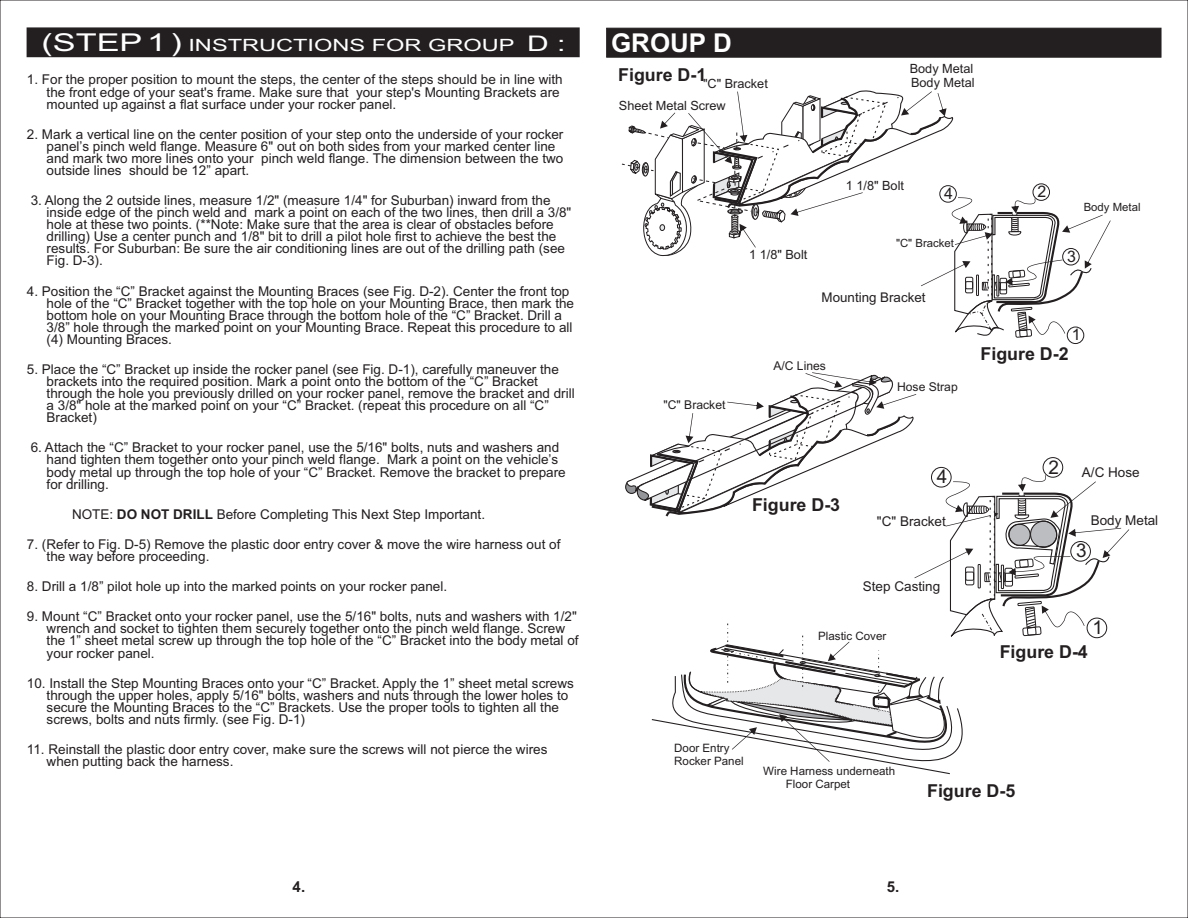
<style>
.page{position:relative;width:1188px;height:918px;background:#fff}
.page>*{position:absolute;margin:0;border:0;box-sizing:border-box;transform-origin:0 0}
.t1{font:700 25.95px "Arial";color:#fff}
.t2{font:18.9px "Arial";color:#231f20}
.t3{font:700 17.85px "Arial";color:#231f20}
.t4{font:16.95px "Arial";color:#fff;scale:1.39 1}
.t5{font:15.9px "Arial";color:#231f20}
.t6{font:700 15px "Arial";color:#231f20}
.t7{font:13.5px/12px "Arial";color:#231f20}
.t8{font:13.35px "Arial";color:#231f20}
.t9{font:12.75px "Arial";color:#231f20}
.t10{font:12.15px "Arial";color:#231f20}
.t11{font:11.55px/12.9px "Arial";color:#231f20}
.t12{font:11.4px "Arial";color:#231f20}
.s1{font-size:24.6px}
.s2{font-size:21.6px}
.s3{font-weight:700}
</style>
<div class="page">
<div style="left:26px;top:27px;width:554px;height:31px;background:#231f20"></div>
<div style="left:606px;top:28px;width:555px;height:30px;background:#231f20"></div>
<svg style="left:621px;top:90px;width:508px;height:685px"></svg>
<p class="t4" style="left:41px;top:38px;width:379px"><span class="s1">(STEP1)</span> INSTRUCTIONS FOR GROUP <span class="s2">D :</span></p>
<p class="t7" style="left:47px;top:75px;width:518px;text-indent:-20px">1. For the proper position to mount the steps, the center of the steps should be in line with the front edge of your seat's frame. Make sure that your step's Mounting Brackets are mounted up against a flat surface under your rocker panel.</p>
<p class="t7" style="left:47px;top:129px;width:518px;text-indent:-20px">2. Mark a vertical line on the center position of your step onto the underside of your rocker panel’s pinch weld flange. Measure 6" out on both sides from your marked center line and mark two more lines onto your pinch weld flange. The dimension between the two outside lines should be 12” apart.</p>
<p class="t7" style="left:47px;top:196px;width:526px;text-indent:-16px">3. Along the 2 outside lines, measure 1/2" (measure 1/4" for Suburban) inward from the inside edge of the pinch weld and mark a point on each of the two lines, then drill a 3/8" hole at these two points. (**Note: Make sure that the area is clear of obstacles before drilling) Use a center punch and 1/8" bit to drill a pilot hole first to achieve the best the results. For Suburban: Be sure the air conditioning lines are out of the drilling path (see Fig. D-3).</p>
<p class="t7" style="left:47px;top:286px;width:529px;text-indent:-20px">4. Position the “C” Bracket against the Mounting Braces (see Fig. D-2). Center the front top hole of the “C” Bracket together with the top hole on your Mounting Brace, then mark the bottom hole on your Mounting Brace through the bottom hole of the “C” Bracket. Drill a 3/8” hole through the marked point on your Mounting Brace. Repeat this procedure to all (4) Mounting Braces.</p>
<p class="t7" style="left:47px;top:365px;width:530px;text-indent:-20px">5. Place the “C” Bracket up inside the rocker panel (see Fig. D-1), carefully maneuver the brackets into the required position. Mark a point onto the bottom of the “C” Bracket through the hole you previously drilled on your rocker panel, remove the bracket and drill a 3/8" hole at the marked point on your “C” Bracket. (repeat this procedure on all “C” Bracket)</p>
<p class="t7" style="left:47px;top:443px;width:521px;text-indent:-16px">6. Attach the “C” Bracket to your rocker panel, use the 5/16" bolts, nuts and washers and hand tighten them together onto your pinch weld flange. Mark a point on the vehicle’s body metal up through the top hole of your “C” Bracket. Remove the bracket to prepare for drilling.</p>
<p class="t7" style="left:72px;top:509px;width:415px">NOTE: <span class="s3">DO NOT DRILL</span> Before Completing This Next Step Important.</p>
<p class="t7" style="left:47px;top:539px;width:515px;text-indent:-20px">7. (Refer to Fig. D-5) Remove the plastic door entry cover &amp; move the wire harness out of the way before proceeding.</p>
<p class="t7" style="left:27px;top:582px;width:422px">8. Drill a 1/8” pilot hole up into the marked points on your rocker panel.</p>
<p class="t7" style="left:47px;top:612px;width:534px;text-indent:-20px">9. Mount “C” Bracket onto your rocker panel, use the 5/16" bolts, nuts and washers with 1/2" wrench and socket to tighten them securely together onto the pinch weld flange. Screw the 1” sheet metal screw up through the top hole of the “C” Bracket into the body metal of your rocker panel.</p>
<p class="t7" style="left:47px;top:678px;width:529px;text-indent:-20px">10. Install the Step Mounting Braces onto your “C” Bracket. Apply the 1” sheet metal screws through the upper holes, apply 5/16" bolts, washers and nuts through the lower holes to secure the Mounting Braces to the “C” Brackets. Use the proper tools to tighten all the screws, bolts and nuts firmly. (see Fig. D-1)</p>
<p class="t7" style="left:47px;top:745px;width:502px;text-indent:-20px">11. Reinstall the plastic door entry cover, make sure the screws will not pierce the wires when putting back the harness.</p>
<h1 class="t1" style="left:611px;top:33px;width:122px">GROUP D</h1>
<h3 class="t3" style="left:618px;top:68px;width:90px">Figure D-1</h3>
<p class="t9" style="left:910px;top:64px;width:65px">Body Metal</p>
<p class="t9" style="left:703px;top:78px;width:66px">"C" Bracket</p>
<p class="t9" style="left:911px;top:78px;width:65px">Body Metal</p>
<p class="t9" style="left:619px;top:100px;width:108px">Sheet Metal Screw</p>
<p class="t10" style="left:664px;top:400px;width:63px">"C" Bracket</p>
<p class="t9" style="left:846px;top:180px;width:60px">1 1/8" Bolt</p>
<p class="t5" style="left:944px;top:188px;width:10px">4</p>
<p class="t5" style="left:1037px;top:186px;width:10px">2</p>
<p class="t9" style="left:749px;top:250px;width:60px">1 1/8" Bolt</p>
<p class="t12" style="left:896px;top:239px;width:59px">"C" Bracket</p>
<p class="t8" style="left:822px;top:292px;width:105px">Mounting Bracket</p>
<p class="t12" style="left:1084px;top:202px;width:58px">Body Metal</p>
<p class="t5" style="left:1067px;top:250px;width:10px">3</p>
<p class="t5" style="left:1072px;top:329px;width:10px">1</p>
<p class="t10" style="left:773px;top:361px;width:54px">A/C Lines</p>
<p class="t10" style="left:897px;top:383px;width:62px">Hose Strap</p>
<h3 class="t3" style="left:981px;top:347px;width:90px">Figure D-2</h3>
<h3 class="t3" style="left:752px;top:498px;width:90px">Figure D-3</h3>
<h2 class="t2" style="left:937px;top:470px;width:12px">4</h2>
<p class="t7" style="left:877px;top:517px;width:70px">"C" Bracket</p>
<p class="t7" style="left:863px;top:581px;width:79px">Step Casting</p>
<p class="t11" style="left:818px;top:631px;width:70px">Plastic Cover</p>
<h2 class="t2" style="left:1048px;top:460px;width:12px">2</h2>
<p class="t7" style="left:1082px;top:467px;width:59px">A/C Hose</p>
<p class="t7" style="left:1091px;top:515px;width:69px">Body Metal</p>
<h2 class="t2" style="left:1076px;top:544px;width:12px">3</h2>
<h2 class="t2" style="left:1092px;top:620px;width:12px">1</h2>
<h3 class="t3" style="left:1000px;top:645px;width:90px">Figure D-4</h3>
<p class="t11" style="left:674px;top:742px;width:71px">Door Entry<br>Rocker Panel</p>
<p class="t11" style="left:786px;top:766px;width:111px;text-indent:-23px">Wire Harness underneath<br>Floor Carpet</p>
<h3 class="t3" style="left:927px;top:784px;width:90px">Figure D-5</h3>
<p class="t6" style="left:293px;top:881px;width:14px">4.</p>
<p class="t6" style="left:887px;top:881px;width:14px">5.</p>
</div>
